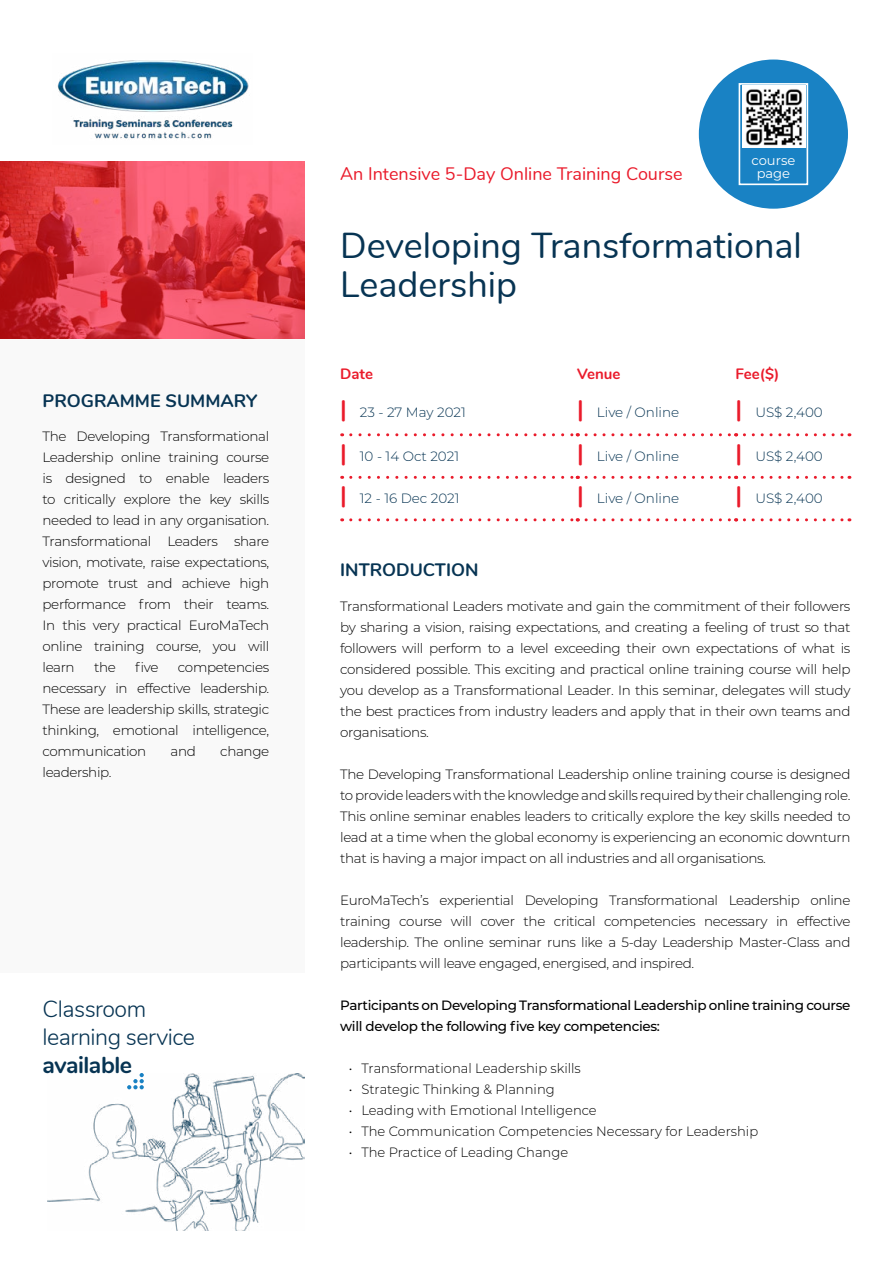
<style>
.page{position:relative;width:893px;height:1263px;background:#fff}
.page>*{position:absolute;margin:0;border:0;box-sizing:border-box;transform-origin:0 0}
.t1{font:36px/39px "Nunito";color:#073453}
.t2{font:300 23.1px/27.8px "Nunito";letter-spacing:-.02em;color:#073453}
.t3{font:700 23.1px "Nunito";letter-spacing:-.02em;color:#073453}
.t4{font:18px "Nunito";color:#ea1b2b}
.t5{font:700 18px "Nunito";color:#073453}
.t6{font:700 15px "Nunito";color:#ea1b2b}
.t7{font:300 13.5px/21px "Montserrat";letter-spacing:-.025em;color:#000;text-align:justify}
.t8{font:300 13.5px "Montserrat";color:#000}
.t9{font:500 13.5px/21px "Montserrat";letter-spacing:-.025em;color:#000}
.t10{font:300 13.5px "Montserrat";color:#073453}
.t11{font:13.05px/13px "Montserrat";color:#fff;text-align:center}
.s1{font-family:"Nunito";font-weight:700;font-size:24px;color:#ea1b2b}
</style>
<div class="page">
<svg style="left:0;top:162px;width:305px;height:177px;background:#dd3e4b"></svg>
<div style="left:0;top:340px;width:305px;height:633px;background:#f9f9f9"></div>
<div style="left:699px;top:60px;width:149px;height:149px;background:#1982c4;border-radius:50%"></div>
<div style="left:739px;top:83px;width:69px;height:102px;border:2px solid #fff"></div>
<img style="left:57px;top:60px;width:192px;height:79px">
<svg style="left:351px;top:433px;width:227px;height:3px"></svg>
<svg style="left:586px;top:433px;width:151px;height:3px"></svg>
<svg style="left:744px;top:433px;width:106px;height:3px"></svg>
<svg style="left:351px;top:476px;width:227px;height:3px"></svg>
<svg style="left:586px;top:476px;width:151px;height:3px"></svg>
<svg style="left:744px;top:476px;width:106px;height:3px"></svg>
<svg style="left:351px;top:518px;width:227px;height:3px"></svg>
<svg style="left:586px;top:518px;width:151px;height:3px"></svg>
<svg style="left:744px;top:518px;width:106px;height:3px"></svg>
<img style="left:742px;top:86px;width:63px;height:62px">
<img style="left:47px;top:1074px;width:258px;height:156px">
<h3 class="t5" style="left:43px;top:387px;width:216px">PROGRAMME SUMMARY</h3>
<p class="t7" style="left:43px;top:426px;width:228px">The Developing Transformational Leadership online training course is designed to enable leaders to critically explore the key skills needed to lead in any organisation.<br>Transformational Leaders share vision, motivate, raise expectations, promote trust and achieve high performance from their teams.<br>In this very practical EuroMaTech online training course, you will learn</p>
<p class="t7" style="left:94px;top:657px;width:23px">the</p>
<p class="t7" style="left:135px;top:657px;width:25px">five</p>
<p class="t7" style="left:43px;top:657px;width:228px;text-indent:135px">competencies necessary in effective leadership.<br>These are leadership skills, strategic thinking, emotional intelligence, communication</p>
<p class="t7" style="left:171px;top:741px;width:27px">and</p>
<p class="t7" style="left:220px;top:741px;width:51px">change</p>
<p class="t7" style="left:43px;top:762px;width:70px">leadership.</p>
<h2 class="t2" style="left:43px;top:994px;width:154px">Classroom learning service</h2>
<h2 class="t3" style="left:43px;top:1048px;width:91px">available</h2>
<h3 class="t4" style="left:340px;top:160px;width:344px">An Intensive 5-Day Online Training Course</h3>
<p class="t11" style="left:751px;top:153px;width:45px">course page</p>
<h1 class="t1" style="left:340px;top:223px;width:463px">Developing Transformational<br>Leadership</h1>
<p class="t6" style="left:340px;top:362px;width:34px">Date</p>
<p class="t6" style="left:577px;top:362px;width:45px">Venue</p>
<p class="t6" style="left:736px;top:362px;width:45px">Fee($)</p>
<p class="t10" style="left:340px;top:403px;width:127px"><span class="s1">|</span> 23 - 27 May 2021</p>
<p class="t10" style="left:577px;top:403px;width:103px"><span class="s1">|</span> Live / Online</p>
<p class="t10" style="left:736px;top:403px;width:89px"><span class="s1">|</span> US$ 2,400</p>
<p class="t10" style="left:340px;top:447px;width:121px"><span class="s1">|</span> 10 - 14 Oct 2021</p>
<p class="t10" style="left:577px;top:447px;width:103px"><span class="s1">|</span> Live / Online</p>
<p class="t10" style="left:736px;top:447px;width:89px"><span class="s1">|</span> US$ 2,400</p>
<p class="t10" style="left:340px;top:489px;width:121px"><span class="s1">|</span> 12 - 16 Dec 2021</p>
<p class="t10" style="left:577px;top:489px;width:103px"><span class="s1">|</span> Live / Online</p>
<p class="t10" style="left:736px;top:489px;width:89px"><span class="s1">|</span> US$ 2,400</p>
<h3 class="t5" style="left:340px;top:556px;width:140px">INTRODUCTION</h3>
<p class="t7" style="left:340px;top:595px;width:512px">Transformational Leaders motivate and gain the commitment of their followers by sharing a vision, raising expectations, and creating a feeling of trust so that followers will perform to a level exceeding their own expectations of what is considered possible. This exciting and practical online training course will help you develop as a Transformational Leader. In this seminar, delegates will study the best practices from industry leaders and apply that in their own teams and organisations.</p>
<p class="t7" style="left:340px;top:763px;width:512px">The Developing Transformational Leadership online training course is designed to provide leaders with the knowledge and skills required by their challenging role.<br>This online seminar enables leaders to critically explore the key skills needed to lead at a time when the global economy is experiencing an economic downturn that is having a major impact on all industries and all organisations.</p>
<p class="t7" style="left:340px;top:889px;width:512px">EuroMaTech’s experiential Developing Transformational Leadership online training course will cover the critical competencies necessary in effective leadership. The online seminar runs like a 5-day Leadership Master-Class and participants will leave engaged, energised, and inspired.</p>
<p class="t9" style="left:340px;top:994px;width:512px">Participants on Developing Transformational Leadership online training course will develop the following five key competencies:</p>
<p class="t8" style="left:349px;top:1059px;width:234px">• Transformational Leadership skills</p>
<p class="t8" style="left:349px;top:1080px;width:208px">• Strategic Thinking &amp; Planning</p>
<p class="t8" style="left:349px;top:1101px;width:250px">• Leading with Emotional Intelligence</p>
<p class="t8" style="left:349px;top:1122px;width:411px">• The Communication Competencies Necessary for Leadership</p>
<p class="t8" style="left:349px;top:1143px;width:221px">• The Practice of Leading Change</p>
</div>
